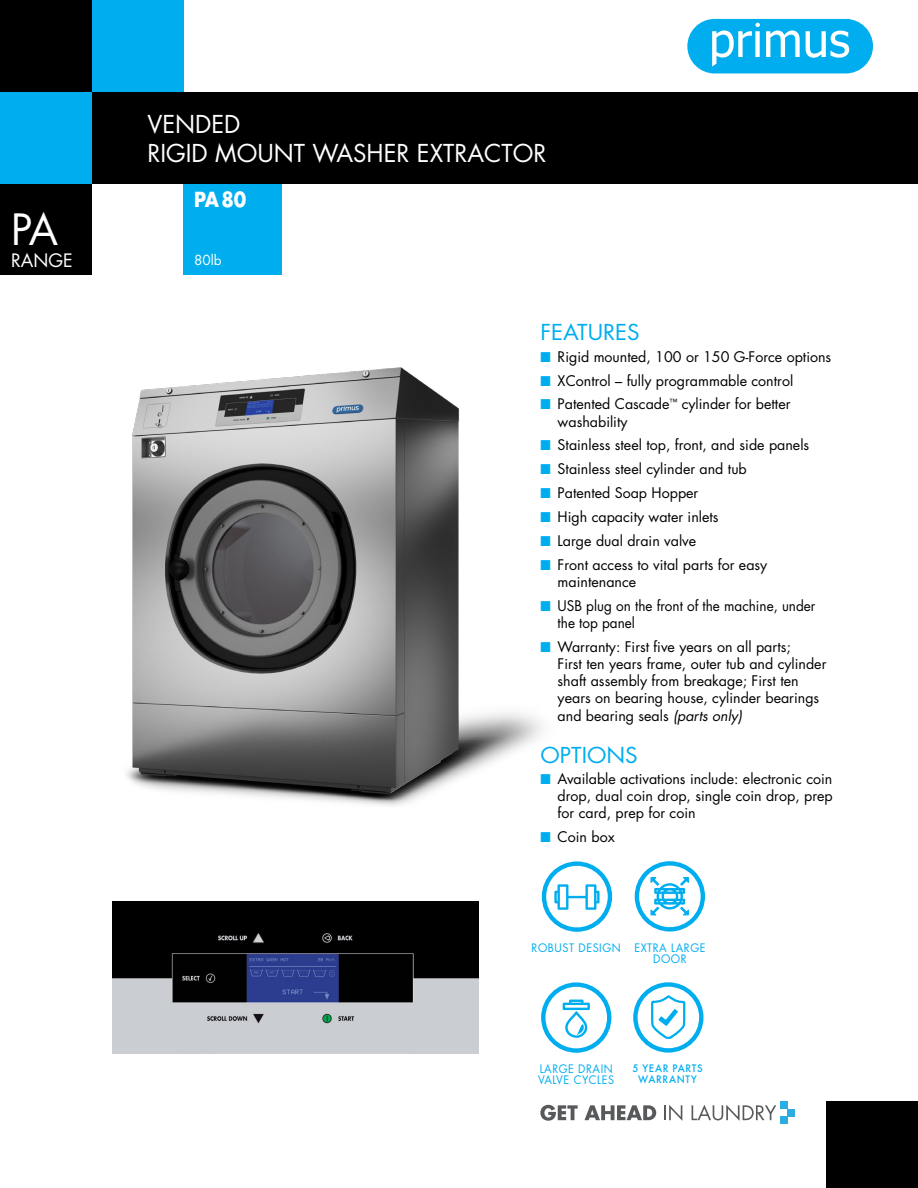
<style>
.page{position:relative;width:918px;height:1188px;background:#fff}
.page>*{position:absolute;margin:0;border:0;box-sizing:border-box;transform-origin:0 0}
.t1{font:42px "Futura Std";color:#fff}
.t2{font:24px/28.8px "Futura Std";color:#fff}
.t3{font:21.3px "Futura Std";color:#00aeef;scale:1.05 1}
.t4{font:700 20.25px "Futura Std";color:#fff;scale:.9 1}
.t5{font:18px "Futura Std";color:#fff}
.t6{font:14.25px/17.1px "Futura Std";color:#000}
.t7{font:14.25px/17.1px "Futura Std";color:#000;scale:.95 1}
.t8{font:13.5px "Futura Std";color:#fff}
.t9{font:11.4px/10.5px "Futura Std";letter-spacing:.05em;color:#00aeef;scale:.95 1}
.t10{font:500 11.4px/10.8px "Futura TOT";letter-spacing:.065em;color:#00aeef;text-align:center;scale:.95 1}
.s1{color:#00aeef}
.s2{font-style:italic}
</style>
<div class="page">
<div style="left:184px;top:184px;width:98px;height:91px;background:#00aeef"></div>
<div style="left:826px;top:1102px;width:92px;height:86px;background:#000"></div>
<img style="left:112px;top:225px;width:431px;height:733px">
<div style="left:0;top:184px;width:92px;height:91px;background:#000"></div>
<img style="left:113px;top:901px;width:366px;height:153px">
<svg style="left:542px;top:861px;width:70px;height:71px"></svg>
<svg style="left:635px;top:861px;width:70px;height:71px"></svg>
<svg style="left:541px;top:982px;width:70px;height:71px"></svg>
<div style="left:0;top:92px;width:918px;height:92px;background:#000"></div>
<div style="left:0;top:92px;width:92px;height:92px;background:#00aeef"></div>
<div style="left:92px;top:0;width:92px;height:92px;background:#00aeef"></div>
<div style="left:687px;top:19px;width:186px;height:54px;background:#00aeef;border-radius:27px"></div>
<svg style="left:712px;top:23px;width:137px;height:44px"></svg>
<div style="left:0;top:0;width:92px;height:92px;background:#000"></div>
<svg style="left:540px;top:1105px;width:38px;height:16px"></svg>
<svg style="left:584px;top:1105px;width:72px;height:15px"></svg>
<svg style="left:664px;top:1105px;width:18px;height:16px"></svg>
<svg style="left:692px;top:1105px;width:84px;height:16px"></svg>
<div style="left:787px;top:1109px;width:8px;height:7px;background:#2bace2"></div>
<div style="left:780px;top:1116px;width:7px;height:8px;background:#2bace2"></div>
<div style="left:780px;top:1102px;width:7px;height:7px;background:#2bace2"></div>
<svg style="left:633px;top:982px;width:71px;height:71px"></svg>
<h1 class="t1" style="left:11px;top:203px;width:49px">PA</h1>
<p class="t5" style="left:11px;top:248px;width:63px">RANGE</p>
<h2 class="t2" style="left:147px;top:110px;width:401px">VENDED<br>RIGID MOUNT WASHER EXTRACTOR</h2>
<h3 class="t4" style="left:194px;top:186px;width:60px">PA80</h3>
<p class="t8" style="left:194px;top:251px;width:29px">80lb</p>
<h3 class="t3" style="left:540px;top:319px;width:96px">FEATURES</h3>
<p class="t6" style="left:540px;top:348px;width:292px"><span class="s1">■</span> Rigid mounted, 100 or 150 G-Force options</p>
<p class="t6" style="left:540px;top:372px;width:254px"><span class="s1">■</span> XControl – fully programmable control</p>
<p class="t6" style="left:558px;top:396px;width:234px;text-indent:-17px"><span class="s1">■</span> Patented Cascade<sup>™</sup> cylinder for better washability</p>
<p class="t6" style="left:540px;top:437px;width:270px"><span class="s1">■</span> Stainless steel top, front, and side panels</p>
<p class="t6" style="left:540px;top:461px;width:208px"><span class="s1">■</span> Stainless steel cylinder and tub</p>
<p class="t6" style="left:540px;top:484px;width:159px"><span class="s1">■</span> Patented Soap Hopper</p>
<p class="t6" style="left:540px;top:508px;width:180px"><span class="s1">■</span> High capacity water inlets</p>
<p class="t6" style="left:540px;top:532px;width:157px"><span class="s1">■</span> Large dual drain valve</p>
<p class="t6" style="left:558px;top:556px;width:211px;text-indent:-17px"><span class="s1">■</span> Front access to vital parts for easy maintenance</p>
<p class="t7" style="left:558px;top:597px;width:273px;text-indent:-17px"><span class="s1">■</span> USB plug on the front of the machine, under the top panel</p>
<p class="t6" style="left:558px;top:638px;width:270px;text-indent:-17px"><span class="s1">■</span> Warranty: First five years on all parts;<br>First ten years frame, outer tub and cylinder shaft assembly from breakage; First ten years on bearing house, cylinder bearings and bearing seals <span class="s2">(parts only)</span></p>
<h3 class="t3" style="left:540px;top:741px;width:94px">OPTIONS</h3>
<p class="t6" style="left:558px;top:770px;width:277px;text-align:justify;text-indent:-17px"><span class="s1">■</span> Available activations include: electronic coin drop, dual coin drop, single coin drop, prep for card, prep for coin</p>
<p class="t6" style="left:540px;top:828px;width:76px"><span class="s1">■</span> Coin box</p>
<p class="t9" style="left:653px;top:943px;width:57px;text-indent:-122px">ROBUST DESIGN EXTRA LARGE<br>DOOR</p>
<p class="t9" style="left:538px;top:1064px;width:81px">LARGE DRAIN<br>VALVE CYCLES</p>
<p class="t10" style="left:633px;top:1063px;width:75px">5 YEAR PARTS<br>WARRANTY</p>
</div>
